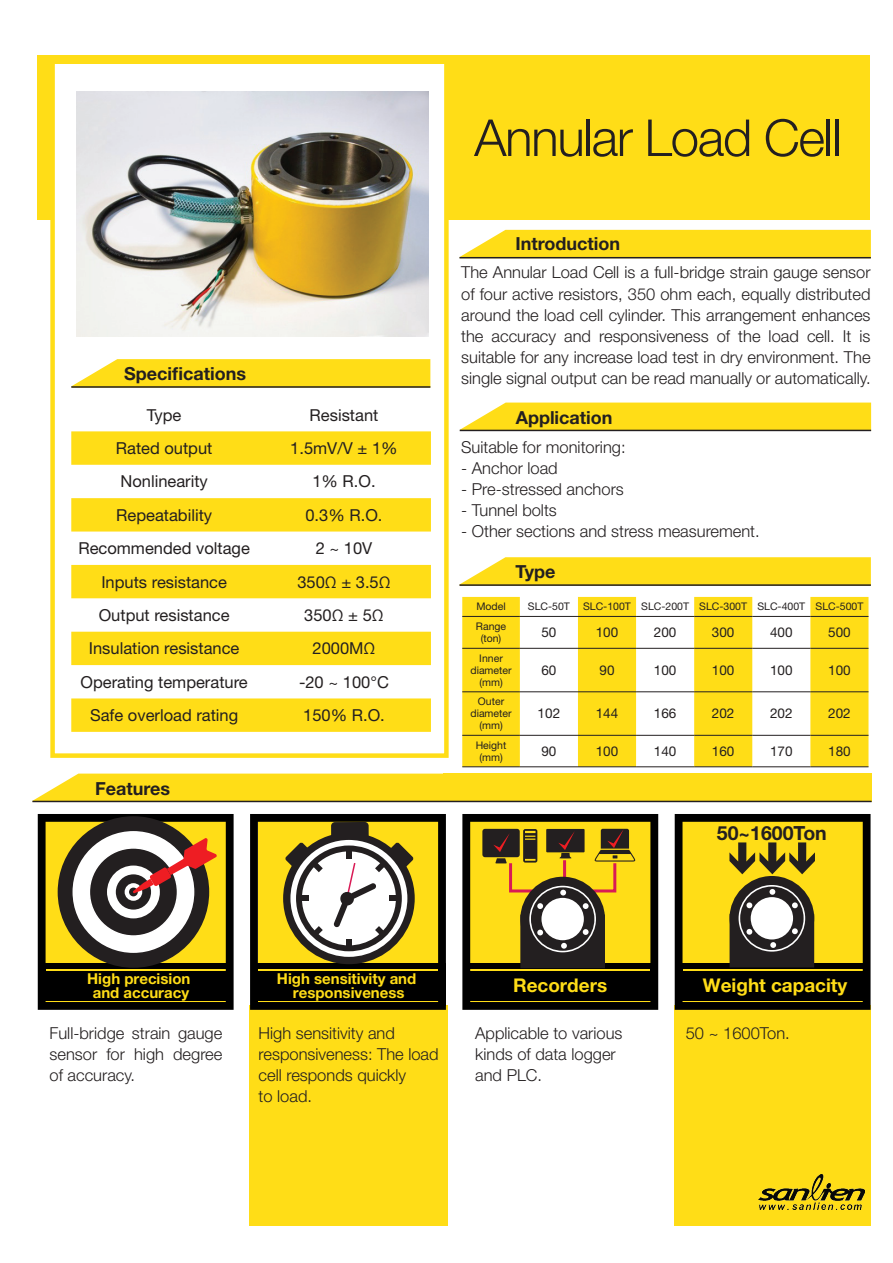
<style>
.page{position:relative;width:893px;height:1263px;background:#fff}
.page>*{position:absolute;margin:0;border:0;box-sizing:border-box;transform-origin:0 0}
.t1{font:300 51px "Helvetica Neue LT Std";letter-spacing:-.025em;color:#231f20}
.t2{font:700 19.5px "Helvetica Neue LT Std";color:#231f20}
.t3{font:700 18.9px "Helvetica Neue LT Pro";color:#ffdd17}
.t4{font:700 18px "Helvetica Neue LT Std";color:#231f20}
.t5{font:300 16.5px/21px "Helvetica Neue LT Std";color:#231f20;text-align:justify}
.t6{font:16.5px "Helvetica Neue LT Std";color:#231f20}
.t7{font:700 15px/13.5px "Helvetica Neue LT Pro";color:#ffdd17;text-align:center}
.t8{font:13.5px "Helvetica Neue LT Std";color:#231f20}
.t9{font:10.5px/12px "Helvetica Neue LT Std";color:#231f20;text-align:center}
</style>
<div class="page">
<div style="left:37px;top:55px;width:16px;height:165px;background:#ffdd17"></div>
<div style="left:448px;top:55px;width:422px;height:165px;background:#ffdd17"></div>
<div style="left:50px;top:55px;width:399px;height:703px;border:4px solid #ffdd17"></div>
<div style="left:53px;top:55px;width:394px;height:9px;background:#ffdd17"></div>
<svg style="left:460px;top:230px;width:411px;height:27px;background:#fede23"></svg>
<hr style="left:459px;top:257px;width:412px;height:1px;background:#231f20">
<svg style="left:460px;top:557px;width:411px;height:27px;background:#ffdf25"></svg>
<hr style="left:459px;top:584px;width:412px;height:2px;background:#231f20">
<svg style="left:72px;top:359px;width:358px;height:27px;background:#ffdf26"></svg>
<hr style="left:71px;top:386px;width:359px;height:2px;background:#231f20">
<svg style="left:71px;top:431px;width:360px;height:301px;fill:#ffdd17"></svg>
<svg style="left:460px;top:403px;width:411px;height:27px;background:#fcdc23"></svg>
<hr style="left:460px;top:430px;width:411px;height:1px;background:#231f20">
<div style="left:249px;top:1005px;width:198px;height:220px;background:#ffdd17"></div>
<div style="left:674px;top:1005px;width:196px;height:220px;background:#ffdd17"></div>
<svg style="left:38px;top:814px;width:196px;height:196px"></svg>
<svg style="left:250px;top:814px;width:196px;height:196px"></svg>
<svg style="left:675px;top:814px;width:195px;height:196px;background:#8b7a1c"></svg>
<svg style="left:462px;top:814px;width:196px;height:196px;background:#816f1e"></svg>
<svg style="left:33px;top:773px;width:410px;height:28px;background:#fcdd28"></svg>
<div style="left:443px;top:773px;width:429px;height:29px;background:#ffdd17"></div>
<hr style="left:32px;top:801px;width:840px;height:1px;background:#231f20">
<svg style="left:462px;top:597px;width:406px;height:169px;fill:#ffdd17"></svg>
<hr style="left:462px;top:648px;width:58px;height:1px;background:#231f20">
<hr style="left:520px;top:648px;width:58px;height:1px;background:#231f20">
<hr style="left:578px;top:648px;width:58px;height:1px;background:#231f20">
<hr style="left:636px;top:648px;width:58px;height:1px;background:#231f20">
<hr style="left:694px;top:648px;width:58px;height:1px;background:#231f20">
<hr style="left:752px;top:648px;width:58px;height:1px;background:#231f20">
<hr style="left:810px;top:648px;width:58px;height:1px;background:#231f20">
<hr style="left:462px;top:766px;width:58px;height:1px;background:#231f20">
<hr style="left:520px;top:766px;width:58px;height:1px;background:#231f20">
<hr style="left:578px;top:766px;width:58px;height:1px;background:#231f20">
<hr style="left:636px;top:766px;width:58px;height:1px;background:#231f20">
<hr style="left:694px;top:766px;width:58px;height:1px;background:#231f20">
<hr style="left:752px;top:766px;width:58px;height:1px;background:#231f20">
<hr style="left:810px;top:766px;width:58px;height:1px;background:#231f20">
<hr style="left:462px;top:691px;width:58px;height:1px;background:#231f20">
<hr style="left:520px;top:691px;width:58px;height:1px;background:#231f20">
<hr style="left:578px;top:691px;width:58px;height:1px;background:#231f20">
<hr style="left:636px;top:691px;width:58px;height:1px;background:#231f20">
<hr style="left:694px;top:691px;width:58px;height:1px;background:#231f20">
<hr style="left:752px;top:691px;width:58px;height:1px;background:#231f20">
<hr style="left:810px;top:691px;width:58px;height:1px;background:#231f20">
<hr style="left:462px;top:735px;width:58px;height:1px;background:#231f20">
<hr style="left:520px;top:735px;width:58px;height:1px;background:#231f20">
<hr style="left:578px;top:735px;width:58px;height:1px;background:#231f20">
<hr style="left:636px;top:735px;width:58px;height:1px;background:#231f20">
<hr style="left:694px;top:735px;width:58px;height:1px;background:#231f20">
<hr style="left:752px;top:735px;width:58px;height:1px;background:#231f20">
<hr style="left:810px;top:735px;width:58px;height:1px;background:#231f20">
<hr style="left:462px;top:616px;width:58px;height:1px;background:#231f20">
<hr style="left:520px;top:616px;width:58px;height:1px;background:#231f20">
<hr style="left:578px;top:616px;width:58px;height:1px;background:#231f20">
<hr style="left:636px;top:616px;width:58px;height:1px;background:#231f20">
<hr style="left:694px;top:616px;width:58px;height:1px;background:#231f20">
<hr style="left:752px;top:616px;width:58px;height:1px;background:#231f20">
<hr style="left:810px;top:616px;width:58px;height:1px;background:#231f20">
<img style="left:758px;top:1175px;width:106px;height:34px">
<img style="left:76px;top:91px;width:353px;height:245px">
<h1 class="t1" style="left:474px;top:107px;width:368px">Annular Load Cell</h1>
<p class="t4" style="left:124px;top:363px;width:123px">Specifications</p>
<p class="t6" style="left:147px;top:405px;width:36px">Type</p>
<p class="t6" style="left:310px;top:405px;width:70px">Resistant</p>
<p class="t6" style="left:116px;top:438px;width:98px">Rated output</p>
<p class="t6" style="left:290px;top:438px;width:109px">1.5mV/V ± 1%</p>
<p class="t6" style="left:120px;top:472px;width:89px">Nonlinearity</p>
<p class="t6" style="left:312px;top:472px;width:65px">1% R.O.</p>
<p class="t6" style="left:116px;top:505px;width:97px">Repeatability</p>
<p class="t6" style="left:305px;top:505px;width:79px">0.3% R.O.</p>
<p class="t6" style="left:78px;top:538px;width:173px">Recommended voltage</p>
<p class="t6" style="left:316px;top:538px;width:58px">2 ~ 10V</p>
<p class="t6" style="left:101px;top:572px;width:127px">Inputs resistance</p>
<p class="t6" style="left:297px;top:572px;width:95px">350Ω ± 3.5Ω</p>
<p class="t6" style="left:99px;top:605px;width:132px">Output resistance</p>
<p class="t6" style="left:304px;top:605px;width:81px">350Ω ± 5Ω</p>
<p class="t6" style="left:89px;top:638px;width:152px">Insulation resistance</p>
<p class="t6" style="left:313px;top:638px;width:64px">2000MΩ</p>
<p class="t6" style="left:81px;top:672px;width:169px">Operating temperature</p>
<p class="t6" style="left:299px;top:672px;width:91px">-20 ~ 100°C</p>
<p class="t6" style="left:90px;top:705px;width:150px">Safe overload rating</p>
<p class="t6" style="left:303px;top:705px;width:83px">150% R.O.</p>
<p class="t4" style="left:95px;top:778px;width:77px">Features</p>
<p class="t4" style="left:515px;top:232px;width:106px">Introduction</p>
<p class="t5" style="left:461px;top:262px;width:411px">The Annular Load Cell is a full-bridge strain gauge sensor of four active resistors, 350 ohm each, equally distributed around the load cell cylinder. This arrangement enhances the accuracy and responsiveness of the load cell. It is suitable for any increase load test in dry environment. The single signal output can be read manually or automatically.</p>
<p class="t4" style="left:516px;top:407px;width:98px">Application</p>
<p class="t5" style="left:461px;top:436px;width:166px">Suitable for monitoring:</p>
<p class="t5" style="left:461px;top:457px;width:98px">- Anchor load</p>
<p class="t5" style="left:461px;top:478px;width:164px">- Pre-stressed anchors</p>
<p class="t5" style="left:461px;top:499px;width:97px">- Tunnel bolts</p>
<p class="t5" style="left:461px;top:520px;width:300px">- Other sections and stress measurement.</p>
<p class="t4" style="left:515px;top:561px;width:42px">Type</p>
<p class="t9" style="left:476px;top:600px;width:31px">Model</p>
<p class="t9" style="left:528px;top:600px;width:44px">SLC-50T</p>
<p class="t9" style="left:583px;top:600px;width:282px">SLC-100T SLC-200T SLC-300T SLC-400T SLC-500T</p>
<p class="t9" style="left:476px;top:620px;width:32px">Range (ton)</p>
<p class="t8" style="left:541px;top:624px;width:17px">50</p>
<p class="t8" style="left:596px;top:624px;width:24px">100</p>
<p class="t8" style="left:654px;top:624px;width:24px">200</p>
<p class="t8" style="left:712px;top:624px;width:24px">300</p>
<p class="t8" style="left:770px;top:624px;width:24px">400</p>
<p class="t8" style="left:828px;top:624px;width:24px">500</p>
<p class="t9" style="left:470px;top:652px;width:43px">Inner diameter (mm)</p>
<p class="t8" style="left:541px;top:662px;width:17px">60</p>
<p class="t8" style="left:599px;top:662px;width:17px">90</p>
<p class="t8" style="left:654px;top:662px;width:24px">100</p>
<p class="t8" style="left:712px;top:662px;width:24px">100</p>
<p class="t8" style="left:770px;top:662px;width:24px">100</p>
<p class="t8" style="left:828px;top:662px;width:24px">100</p>
<p class="t9" style="left:470px;top:695px;width:43px">Outer diameter (mm)</p>
<p class="t8" style="left:538px;top:705px;width:24px">102</p>
<p class="t8" style="left:596px;top:705px;width:24px">144</p>
<p class="t8" style="left:654px;top:705px;width:24px">166</p>
<p class="t8" style="left:712px;top:705px;width:24px">202</p>
<p class="t8" style="left:770px;top:705px;width:24px">202</p>
<p class="t8" style="left:828px;top:705px;width:24px">202</p>
<p class="t9" style="left:476px;top:739px;width:32px">Height (mm)</p>
<p class="t8" style="left:541px;top:743px;width:17px">90</p>
<p class="t8" style="left:596px;top:743px;width:24px">100</p>
<p class="t8" style="left:654px;top:743px;width:24px">140</p>
<p class="t8" style="left:712px;top:743px;width:24px">160</p>
<p class="t8" style="left:770px;top:743px;width:24px">170</p>
<p class="t8" style="left:828px;top:743px;width:24px">180</p>
<p class="t2" style="left:717px;top:821px;width:111px">50~1600Ton</p>
<p class="t7" style="left:87px;top:972px;width:105px">High precision and accuracy</p>
<p class="t7" style="left:277px;top:972px;width:141px">High sensitivity and responsiveness</p>
<p class="t3" style="left:703px;top:973px;width:146px">Weight capacity</p>
<p class="t3" style="left:513px;top:973px;width:96px">Recorders</p>
<p class="t5" style="left:50px;top:1023px;width:174px">Full-bridge strain gauge sensor for high degree of accuracy.</p>
<p class="t5" style="left:475px;top:1023px;width:149px;text-align:left">Applicable to various kinds of data logger and PLC.</p>
<p class="t5" style="left:259px;top:1023px;width:182px;text-align:left">High sensitivity and responsiveness: The load cell responds quickly<br>to load.</p>
<p class="t5" style="left:686px;top:1023px;width:106px">50 ~ 1600Ton.</p>
</div>
